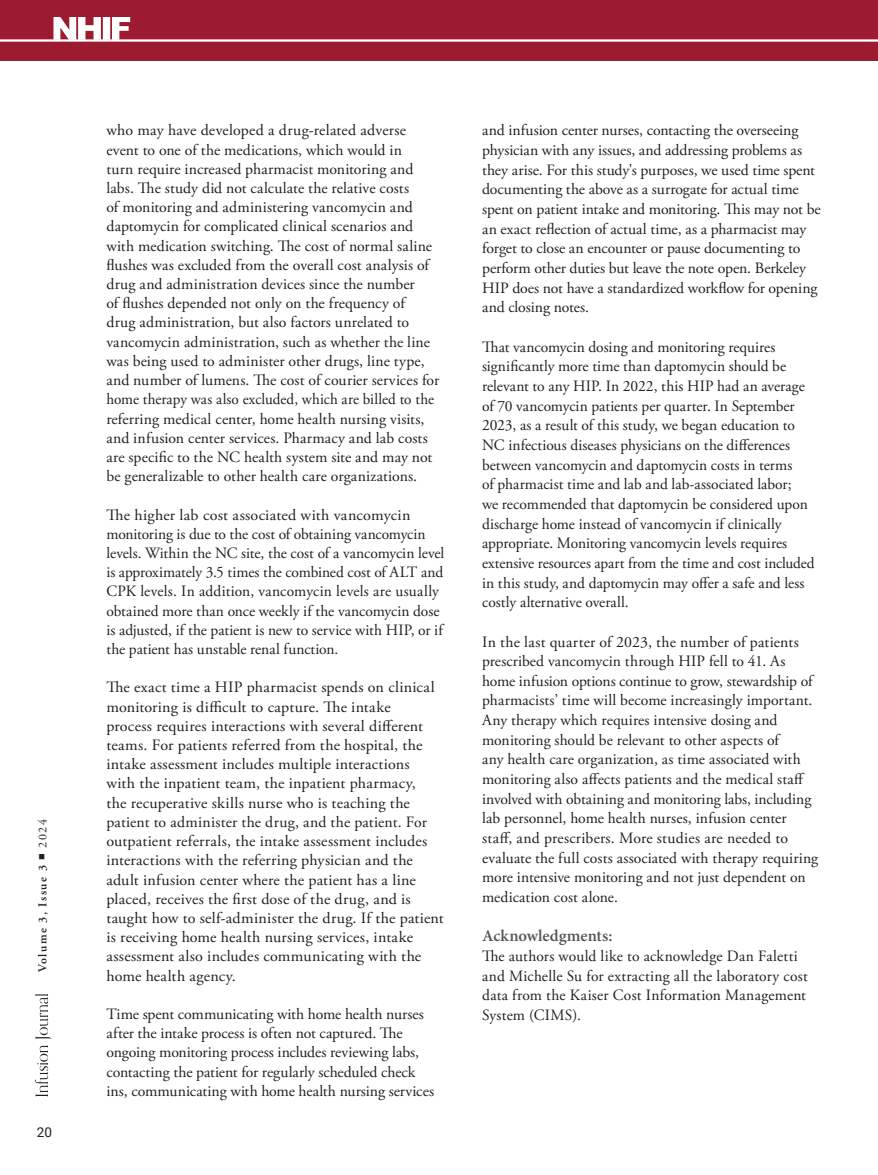
<style>
.page{position:relative;width:878px;height:1175px;background:#fff}
.page>*{position:absolute;margin:0;border:0;box-sizing:border-box;transform-origin:0 0}
.Paragraph_-_no_space_after__no_hyphens{font:600 16.5px "Minion Pro";color:#545557}
.Paragraph_-_no_space_after__no_hyphens-2{font:15.75px/19.2px "Adobe Garamond Pro";letter-spacing:.005em;color:#231f20}
.t1{font:13.5px "Roboto";color:#231f20}
.t2{font:600 12px "Adobe Garamond Pro";letter-spacing:.12em;color:#231f20}
.s1{font-weight:400}
</style>
<div class="page">
<svg style="left:35px;top:994px;width:16px;height:45px"></svg>
<svg style="left:35px;top:1045px;width:13px;height:51px"></svg>
<div style="left:0;top:0;width:878px;height:61px;background:#9c1b30"></div>
<hr style="left:0;top:39px;width:878px;height:3px;background:#fff">
<svg style="left:53px;top:17px;width:77px;height:23px"></svg>
<p class="t2" style="left:36px;top:972px;width:154px;rotate:-90deg">Volume 3, Issue 3 ■ <span class="s1">2024</span></p>
<p class="t1" style="left:37px;top:1122px;width:17px">20</p>
<p class="Paragraph_-_no_space_after__no_hyphens-2" style="left:106px;top:121px;width:334px">who may have developed a drug-related adverse event to one of the medications, which would in<br>turn require increased pharmacist monitoring and labs. The study did not calculate the relative costs<br>of monitoring and administering vancomycin and daptomycin for complicated clinical scenarios and with medication switching. The cost of normal saline flushes was excluded from the overall cost analysis of drug and administration devices since the number<br>of flushes depended not only on the frequency of<br>drug administration, but also factors unrelated to vancomycin administration, such as whether the line was being used to administer other drugs, line type, and number of lumens. The cost of courier services for home therapy was also excluded, which are billed to the referring medical center, home health nursing visits, and infusion center services. Pharmacy and lab costs are specific to the NC health system site and may not be generalizable to other health care organizations.</p>
<p class="Paragraph_-_no_space_after__no_hyphens-2" style="left:106px;top:505px;width:339px">The higher lab cost associated with vancomycin monitoring is due to the cost of obtaining vancomycin levels. Within the NC site, the cost of a vancomycin level is approximately 3.5 times the combined cost of ALT and CPK levels. In addition, vancomycin levels are usually obtained more than once weekly if the vancomycin dose is adjusted, if the patient is new to service with HIP, or if the patient has unstable renal function.</p>
<p class="Paragraph_-_no_space_after__no_hyphens-2" style="left:106px;top:678px;width:339px">The exact time a HIP pharmacist spends on clinical monitoring is difficult to capture. The intake<br>process requires interactions with several different teams. For patients referred from the hospital, the intake assessment includes multiple interactions<br>with the inpatient team, the inpatient pharmacy,<br>the recuperative skills nurse who is teaching the patient to administer the drug, and the patient. For outpatient referrals, the intake assessment includes interactions with the referring physician and the adult infusion center where the patient has a line placed, receives the first dose of the drug, and is taught how to self-administer the drug. If the patient is receiving home health nursing services, intake assessment also includes communicating with the home health agency.</p>
<p class="Paragraph_-_no_space_after__no_hyphens-2" style="left:106px;top:1005px;width:329px">Time spent communicating with home health nurses after the intake process is often not captured. The ongoing monitoring process includes reviewing labs, contacting the patient for regularly scheduled check ins, communicating with home health nursing services</p>
<p class="Paragraph_-_no_space_after__no_hyphens-2" style="left:482px;top:121px;width:340px;line-height:19.6px">and infusion center nurses, contacting the overseeing physician with any issues, and addressing problems as they arise. For this study's purposes, we used time spent documenting the above as a surrogate for actual time spent on patient intake and monitoring. This may not be an exact reflection of actual time, as a pharmacist may forget to close an encounter or pause documenting to perform other duties but leave the note open. Berkeley HIP does not have a standardized workflow for opening and closing notes.</p>
<p class="Paragraph_-_no_space_after__no_hyphens-2" style="left:482px;top:337px;width:334px;line-height:19.6px">That vancomycin dosing and monitoring requires significantly more time than daptomycin should be relevant to any HIP. In 2022, this HIP had an average of 70 vancomycin patients per quarter. In September 2023, as a result of this study, we began education to NC infectious diseases physicians on the differences between vancomycin and daptomycin costs in terms<br>of pharmacist time and lab and lab-associated labor;<br>we recommended that daptomycin be considered upon discharge home instead of vancomycin if clinically appropriate. Monitoring vancomycin levels requires extensive resources apart from the time and cost included in this study, and daptomycin may offer a safe and less costly alternative overall.</p>
<p class="Paragraph_-_no_space_after__no_hyphens-2" style="left:482px;top:632px;width:337px;line-height:19.6px">In the last quarter of 2023, the number of patients prescribed vancomycin through HIP fell to 41. As home infusion options continue to grow, stewardship of pharmacists’ time will become increasingly important.<br>Any therapy which requires intensive dosing and monitoring should be relevant to other aspects of<br>any health care organization, as time associated with monitoring also affects patients and the medical staff involved with obtaining and monitoring labs, including lab personnel, home health nurses, infusion center staff, and prescribers. More studies are needed to evaluate the full costs associated with therapy requiring more intensive monitoring and not just dependent on medication cost alone.</p>
<p class="Paragraph_-_no_space_after__no_hyphens" style="left:482px;top:924px;width:132px">Acknowledgments:</p>
<p class="Paragraph_-_no_space_after__no_hyphens-2" style="left:482px;top:946px;width:327px">The authors would like to acknowledge Dan Faletti and Michelle Su for extracting all the laboratory cost data from the Kaiser Cost Information Management System (CIMS).</p>
</div>
